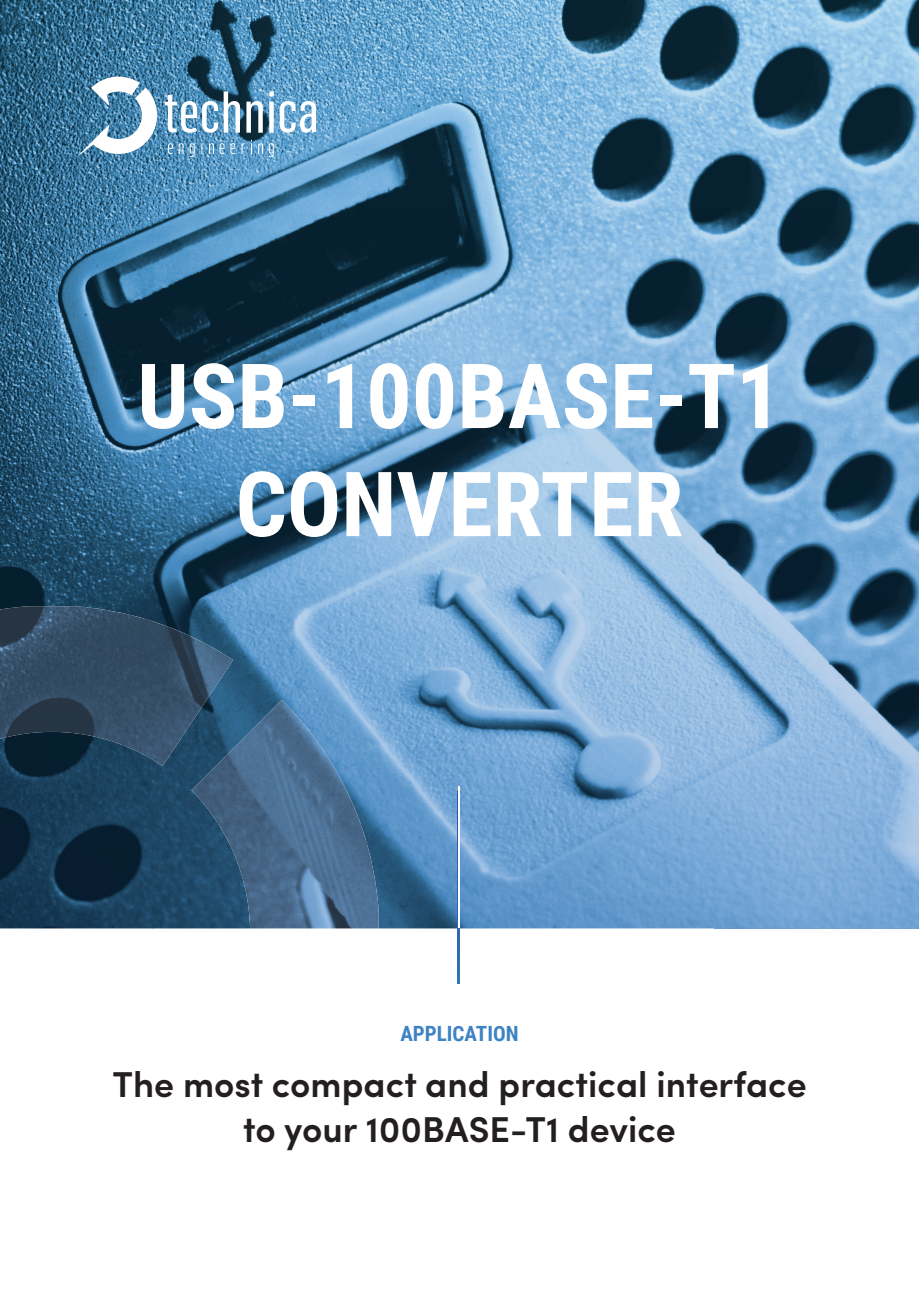
<style>
.page{position:relative;width:919px;height:1289px;background:#fff}
.page>*{position:absolute;margin:0;border:0;box-sizing:border-box;transform-origin:0 0}
.t1{font:700 90px/108px "Roboto Condensed";color:#fff;text-align:center}
.t2{font:600 36px/45px "Sofia Pro";color:#231f20;text-align:center}
.t3{font:700 21px "Roboto Condensed";color:#3e83c4}
</style>
<div class="page">
<img style="left:0;top:0;width:714px;height:618px">
<img style="left:714px;top:0;width:204px;height:928px">
<img style="left:237px;top:618px;width:478px;height:52px">
<img style="left:153px;top:670px;width:562px;height:103px">
<img style="left:0;top:767px;width:153px;height:161px">
<img style="left:152px;top:773px;width:84px;height:155px">
<img style="left:378px;top:773px;width:337px;height:52px">
<img style="left:378px;top:825px;width:337px;height:103px">
<hr style="left:457px;top:791px;width:2px;height:192px;background:#2c6db6">
<svg style="left:0;top:928px;width:378px;height:1px"></svg>
<img style="left:0;top:606px;width:237px;height:161px">
<img style="left:236px;top:700px;width:96px;height:228px">
<img style="left:331px;top:762px;width:47px;height:166px">
<img style="left:191px;top:766px;width:46px;height:95px">
<svg style="left:165px;top:91px;width:75px;height:42px"></svg>
<svg style="left:246px;top:101px;width:17px;height:32px"></svg>
<svg style="left:269px;top:91px;width:5px;height:5px"></svg>
<div style="left:269px;top:102px;width:5px;height:31px;background:#fff"></div>
<svg style="left:280px;top:101px;width:36px;height:32px"></svg>
<svg style="left:168px;top:143px;width:15px;height:11px"></svg>
<svg style="left:190px;top:143px;width:5px;height:14px"></svg>
<svg style="left:201px;top:140px;width:1px;height:14px"></svg>
<svg style="left:209px;top:143px;width:15px;height:11px"></svg>
<svg style="left:230px;top:143px;width:5px;height:11px"></svg>
<svg style="left:241px;top:143px;width:4px;height:11px"></svg>
<svg style="left:251px;top:140px;width:1px;height:14px"></svg>
<svg style="left:258px;top:143px;width:5px;height:11px"></svg>
<svg style="left:269px;top:143px;width:5px;height:14px"></svg>
<svg style="left:77px;top:77px;width:80px;height:80px"></svg>
<hr style="left:457px;top:786px;width:2px;height:142px;background:#fff">
<h1 class="t1" style="left:137px;top:339px;width:645px">USB-100BASE-T1<br>CONVERTER</h1>
<p class="t3" style="left:400px;top:1019px;width:120px">APPLICATION</p>
<p class="t2" style="left:112px;top:1059px;width:695px">The most compact and practical interface to your 100BASE-T1 device</p>
</div>
